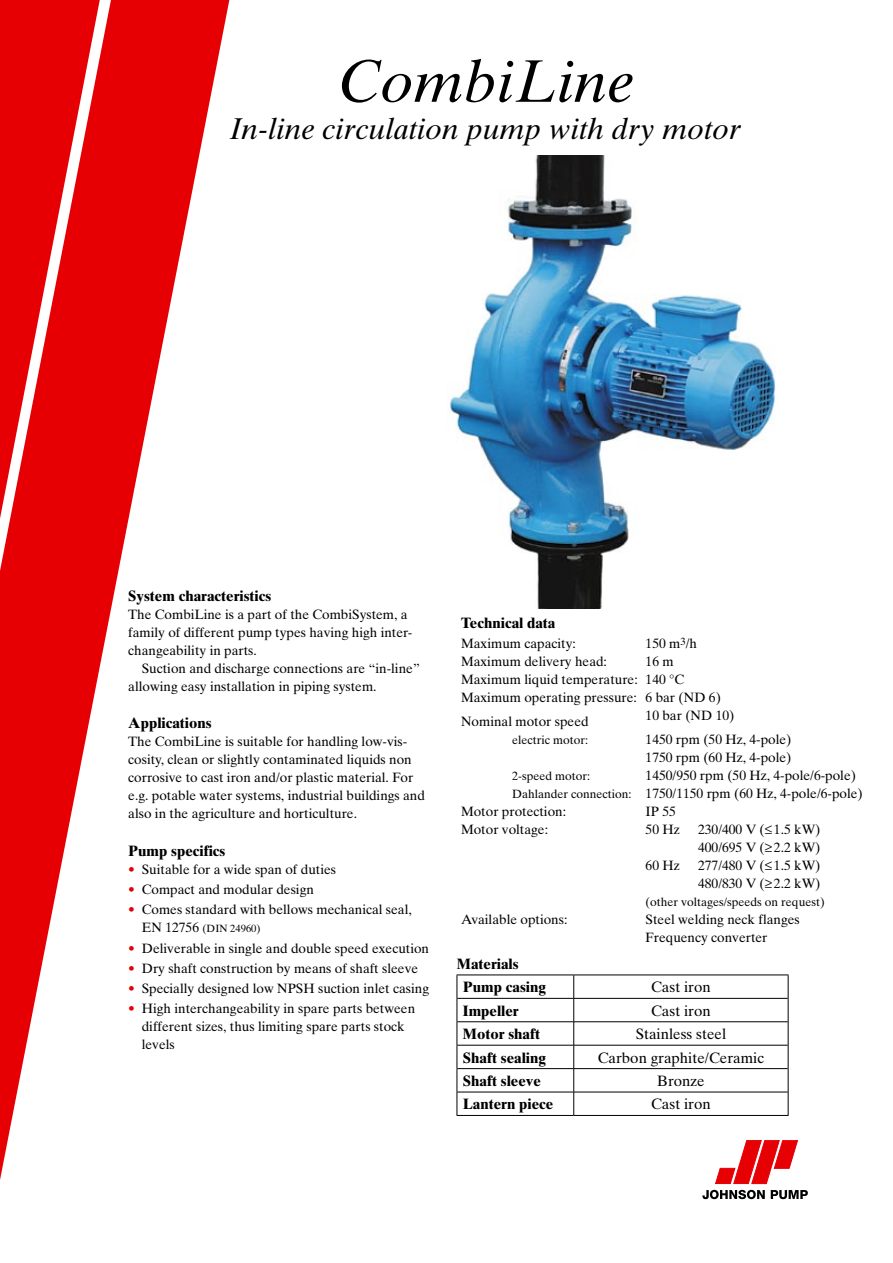
<style>
.page{position:relative;width:893px;height:1263px;background:#fff}
.page>*{position:absolute;margin:0;border:0;box-sizing:border-box;transform-origin:0 0}
.t1{font:italic 60px "Times Ten";color:#000}
.t2{font:italic 30px "Times Ten";color:#000}
.t3{font:700 15px/23.4px "Times Ten";color:#000}
.t4{font:15px "Times Ten";color:#000}
.t5{font:13.5px/18px "Times Ten";color:#000}
.t6{font:12px "Times Ten";color:#000}
.t7{font:10.5px "Times Ten";color:#000}
.s1{color:#e60004}
.s2{font-size:13.5px}
.s3{font-size:12px}
</style>
<div class="page">
<img style="left:449px;top:156px;width:327px;height:452px">
<svg style="left:0;top:0;width:230px;height:1180px"></svg>
<svg style="left:0;top:0;width:104px;height:568px;background:#e8181c"></svg>
<svg style="left:702px;top:1190px;width:63px;height:9px"></svg>
<svg style="left:771px;top:1190px;width:37px;height:9px"></svg>
<svg style="left:715px;top:1140px;width:83px;height:44px"></svg>
<hr style="left:457px;top:998px;width:117px;height:1px;background:#000">
<hr style="left:574px;top:998px;width:214px;height:1px;background:#000">
<hr style="left:457px;top:1021px;width:117px;height:1px;background:#000">
<hr style="left:574px;top:1021px;width:214px;height:1px;background:#000">
<hr style="left:457px;top:1045px;width:117px;height:1px;background:#000">
<hr style="left:574px;top:1045px;width:214px;height:1px;background:#000">
<hr style="left:457px;top:1068px;width:117px;height:1px;background:#000">
<hr style="left:574px;top:1068px;width:214px;height:1px;background:#000">
<hr style="left:457px;top:1092px;width:117px;height:1px;background:#000">
<hr style="left:574px;top:1092px;width:214px;height:1px;background:#000">
<svg style="left:573px;top:975px;width:1px;height:140px"></svg>
<hr style="left:457px;top:974px;width:117px;height:1px;background:#000">
<hr style="left:574px;top:974px;width:214px;height:1px;background:#000">
<svg style="left:457px;top:975px;width:1px;height:140px"></svg>
<svg style="left:788px;top:975px;width:1px;height:140px"></svg>
<hr style="left:457px;top:1115px;width:117px;height:1px;background:#000">
<hr style="left:574px;top:1115px;width:214px;height:1px;background:#000">
<h1 class="t1" style="left:337px;top:46px;width:298px">CombiLine</h1>
<h2 class="t2" style="left:230px;top:112px;width:512px">In-line circulation pump with dry motor</h2>
<p class="t3" style="left:128px;top:584px;width:144px">System characteristics</p>
<p class="t5" style="left:128px;top:605px;width:285px">The CombiLine is a part of the CombiSystem, a family of different pump types having high inter&shy;changeability in parts.</p>
<p class="t5" style="left:128px;top:659px;width:293px;text-indent:14px">Suction and discharge connections are “in-line” allowing easy installation in piping system.</p>
<p class="t3" style="left:128px;top:711px;width:85px">Applications</p>
<p class="t5" style="left:128px;top:733px;width:298px">The CombiLine is suitable for handling low-vis&shy;cosity, clean or slightly contaminated liquids non corrosive to cast iron and/or plastic material. For e.g. potable water systems, industrial buildings and also in the agriculture and horticulture.</p>
<p class="t3" style="left:128px;top:839px;width:99px">Pump specifics</p>
<p class="t5" style="left:128px;top:860px;width:209px"><span class="s1">•</span> Suitable for a wide span of duties</p>
<p class="t5" style="left:128px;top:881px;width:187px"><span class="s1">•</span> Compact and modular design</p>
<p class="t5" style="left:128px;top:901px;width:285px"><span class="s1">•</span> Comes standard with bellows mechanical seal,</p>
<p class="t7" style="left:142px;top:923px;width:120px"><span class="s2">EN 12756</span> (DIN 24960)</p>
<p class="t5" style="left:128px;top:939px;width:302px"><span class="s1">•</span> Deliverable in single and double speed execution</p>
<p class="t5" style="left:128px;top:959px;width:291px"><span class="s1">•</span> Dry shaft construction by means of shaft sleeve</p>
<p class="t5" style="left:128px;top:979px;width:302px"><span class="s1">•</span> Specially designed low NPSH suction inlet casing</p>
<p class="t5" style="left:142px;top:999px;width:275px;text-indent:-14px"><span class="s1">•</span> High interchangeability in spare parts between different sizes, thus limiting spare parts stock levels</p>
<p class="t3" style="left:461px;top:611px;width:96px">Technical data</p>
<p class="t5" style="left:461px;top:634px;width:116px">Maximum capacity:</p>
<p class="t5" style="left:646px;top:634px;width:53px">150 m<sup>3</sup>/h</p>
<p class="t5" style="left:461px;top:652px;width:147px">Maximum delivery head:</p>
<p class="t5" style="left:646px;top:652px;width:30px">16 m</p>
<p class="t5" style="left:461px;top:670px;width:225px">Maximum liquid temperature: 140 °C</p>
<p class="t5" style="left:461px;top:688px;width:261px">Maximum operating pressure: 6 bar (ND 6)</p>
<p class="t5" style="left:646px;top:706px;width:90px">10 bar (ND 10)</p>
<p class="t5" style="left:461px;top:712px;width:129px">Nominal motor speed</p>
<p class="t6" style="left:512px;top:733px;width:77px">electric motor:</p>
<p class="t5" style="left:646px;top:730px;width:147px">1450 rpm (50 Hz, 4-pole)<br>1750 rpm (60 Hz, 4-pole)</p>
<p class="t6" style="left:512px;top:769px;width:80px">2-speed motor:</p>
<p class="t5" style="left:646px;top:766px;width:212px">1450/950 rpm (50 Hz, 4-pole/6-pole)</p>
<p class="t5" style="left:512px;top:784px;width:352px"><span class="s3">Dahlander connection:</span> 1750/1150 rpm (60 Hz, 4-pole/6-pole)</p>
<p class="t5" style="left:461px;top:802px;width:107px">Motor protection:</p>
<p class="t5" style="left:646px;top:802px;width:32px">IP 55</p>
<p class="t5" style="left:461px;top:820px;width:89px">Motor voltage:</p>
<p class="t5" style="left:646px;top:820px;width:36px">50 Hz</p>
<p class="t5" style="left:698px;top:820px;width:124px">230/400 V (≤1.5 kW)<br>400/695 V (≥2.2 kW)</p>
<p class="t5" style="left:646px;top:856px;width:36px">60 Hz</p>
<p class="t5" style="left:698px;top:856px;width:124px">277/480 V (≤1.5 kW)<br>480/830 V (≥2.2 kW)</p>
<p class="t6" style="left:646px;top:895px;width:181px">(other voltages/speeds on request)</p>
<p class="t5" style="left:461px;top:910px;width:108px">Available options:</p>
<p class="t5" style="left:646px;top:910px;width:156px">Steel welding neck flanges<br>Frequency converter</p>
<p class="t3" style="left:463px;top:952px;width:84px;text-indent:-6px">Materials<br>Pump casing</p>
<p class="t4" style="left:651px;top:978px;width:61px">Cast iron</p>
<p class="t3" style="left:463px;top:999px;width:57px">Impeller</p>
<p class="t4" style="left:651px;top:1002px;width:61px">Cast iron</p>
<p class="t3" style="left:463px;top:1022px;width:79px">Motor shaft</p>
<p class="t4" style="left:636px;top:1025px;width:92px">Stainless steel</p>
<p class="t3" style="left:463px;top:1045px;width:84px">Shaft sealing</p>
<p class="t4" style="left:598px;top:1048px;width:168px">Carbon graphite/Ceramic</p>
<p class="t3" style="left:463px;top:1069px;width:79px">Shaft sleeve</p>
<p class="t4" style="left:657px;top:1072px;width:49px">Bronze</p>
<p class="t3" style="left:463px;top:1092px;width:92px">Lantern piece</p>
<p class="t4" style="left:651px;top:1095px;width:61px">Cast iron</p>
</div>
